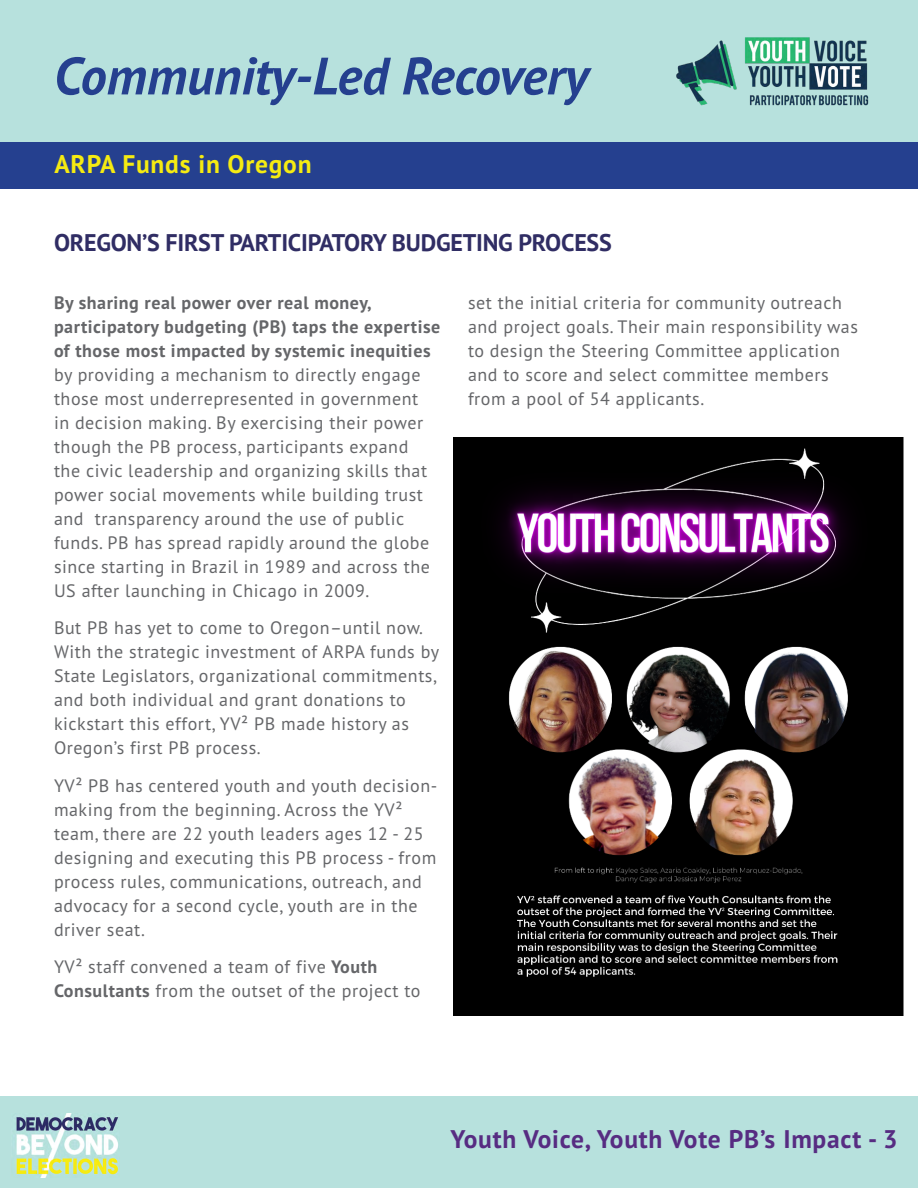
<style>
.page{position:relative;width:918px;height:1188px;background:#fff}
.page>*{position:absolute;margin:0;border:0;box-sizing:border-box;transform-origin:0 0}
.t1{font:italic 700 52.5px "PT Sans Pro";color:#25408f}
.t2{font:700 25.5px "PT Sans Pro";letter-spacing:.03em;color:#572c82}
.t3{font:700 25.5px "PT Sans Pro";letter-spacing:.03em;color:#f5eb12}
.t4{font:700 24px "PT Sans";letter-spacing:-.01em;color:#302d64}
.t5{font:18px/24px "PT Sans Pro";letter-spacing:.03em;color:#656669}
.t6{font:700 18px/24px "PT Sans Pro";letter-spacing:.03em;color:#656669}
.s1{font-weight:700}
</style>
<div class="page">
<div style="left:0;top:1096px;width:918px;height:92px;background:#b7e1dd"></div>
<div style="left:0;top:0;width:918px;height:143px;background:#b7e1dd"></div>
<img style="left:16px;top:1114px;width:103px;height:64px">
<div style="left:0;top:143px;width:918px;height:46px;background:#25408f"></div>
<img style="left:676px;top:37px;width:193px;height:69px">
<img style="left:453px;top:438px;width:450px;height:578px">
<h1 class="t1" style="left:54px;top:42px;width:536px">Community-Led Recovery</h1>
<h2 class="t3" style="left:54px;top:148px;width:259px">ARPA Funds in Oregon</h2>
<h3 class="t4" style="left:54px;top:227px;width:559px">OREGON’S FIRST PARTICIPATORY BUDGETING PROCESS</h3>
<p class="t6" style="left:54px;top:290px;width:388px">By sharing real power over real money, participatory budgeting (PB) taps the expertise of those most impacted by systemic inequities</p>
<p class="t5" style="left:54px;top:362px;width:377px">by providing a mechanism to directly engage those most underrepresented in government in decision making. By exercising their power though the PB process, participants expand the civic leadership and organizing skills that power social movements while building trust and transparency around the use of public funds. PB has spread rapidly around the globe since starting in Brazil in 1989 and across the US after launching in Chicago in 2009.</p>
<p class="t5" style="left:54px;top:616px;width:387px">But PB has yet to come to Oregon–until now.<br>With the strategic investment of ARPA funds by State Legislators, organizational commitments, and both individual and grant donations to kickstart this effort, YV² PB made history as Oregon’s first PB process.</p>
<p class="t5" style="left:54px;top:773px;width:385px">YV² PB has centered youth and youth decision&shy;making from the beginning. Across the YV² team, there are 22 youth leaders ages 12 - 25 designing and executing this PB process - from process rules, communications, outreach, and advocacy for a second cycle, youth are in the driver seat.</p>
<p class="t5" style="left:54px;top:955px;width:368px">YV² staff convened a team of five <span class="s1">Youth<br>Consultants</span> from the outset of the project to</p>
<p class="t5" style="left:468px;top:290px;width:391px">set the initial criteria for community outreach and project goals. Their main responsibility was to design the Steering Committee application and to score and select committee members from a pool of 54 applicants.</p>
<h2 class="t2" style="left:451px;top:1123px;width:449px">Youth Voice, Youth Vote PB’s Impact - 3</h2>
</div>
